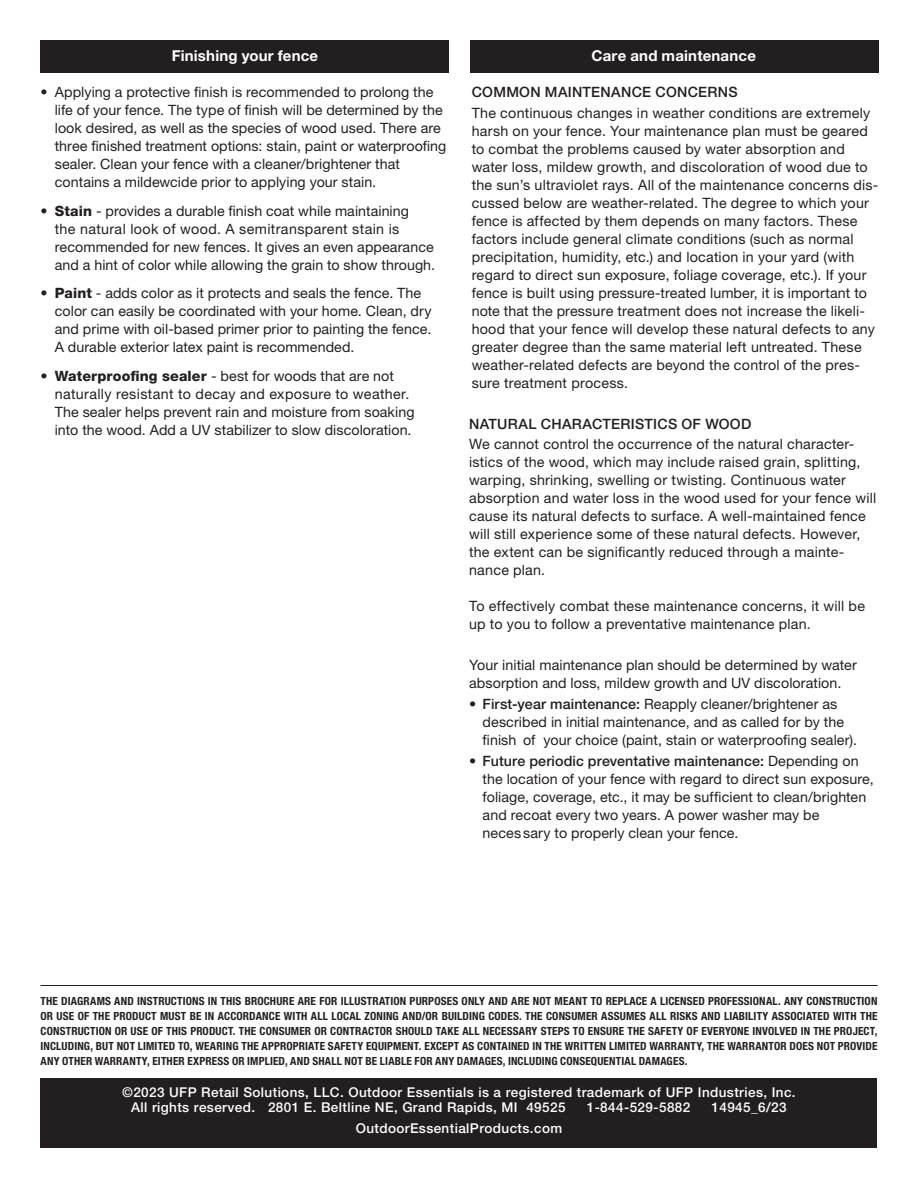
<style>
.page{position:relative;width:918px;height:1188px;background:#fff}
.page>*{position:absolute;margin:0;border:0;box-sizing:border-box;transform-origin:0 0}
.t1{font:700 15px "Helvetica Neue LT Std";letter-spacing:.015em;color:#fff}
.t2{font:14.25px/18px "Helvetica Neue LT Std";letter-spacing:.01em;color:#231f20}
.t3{font:500 14.25px "Helvetica Neue LT Std";letter-spacing:.02em;color:#231f20}
.t4{font:500 13.5px/15px "Helvetica Neue LT Std";letter-spacing:.03em;color:#fff}
.t5{font:700 condensed 11.25px/15px "Helvetica Neue LT Std";letter-spacing:.015em;color:#231f20;text-align:justify}
.s1{font-weight:800}
.s2{font-weight:500}
</style>
<div class="page">
<div style="left:471px;top:40px;width:408px;height:33px;background:#231f20"></div>
<div style="left:40px;top:1078px;width:838px;height:70px;background:#231f20"></div>
<hr style="left:40px;top:985px;width:838px;height:1px;background:#231f20">
<div style="left:41px;top:40px;width:408px;height:33px;background:#231f20"></div>
<p class="t1" style="left:172px;top:46px;width:148px">Finishing your fence</p>
<p class="t1" style="left:592px;top:47px;width:166px">Care and maintenance</p>
<p class="t2" style="left:55px;top:82px;width:393px;text-indent:-14px">• Applying a protective finish is recommended to prolong the life of your fence. The type of finish will be determined by the look desired, as well as the species of wood used. There are three finished treatment options: stain, paint or waterproofing sealer. Clean your fence with a cleaner/brightener that contains a mildewcide prior to applying your stain.</p>
<p class="t2" style="left:55px;top:201px;width:382px;text-indent:-14px">• <span class="s1">Stain</span> - provides a durable finish coat while maintaining<br>the natural look of wood. A semitransparent stain is recommended for new fences. It gives an even appearance and a hint of color while allowing the grain to show through.</p>
<p class="t2" style="left:55px;top:284px;width:378px;text-indent:-14px">• <span class="s1">Paint</span> - adds color as it protects and seals the fence. The color can easily be coordinated with your home. Clean, dry and prime with oil-based primer prior to painting the fence.<br>A durable exterior latex paint is recommended.</p>
<p class="t2" style="left:55px;top:367px;width:361px;text-indent:-14px">• <span class="s1">Waterproofing sealer</span> - best for woods that are not naturally resistant to decay and exposure to weather.<br>The sealer helps prevent rain and moisture from soaking into the wood. Add a UV stabilizer to slow discoloration.</p>
<p class="t3" style="left:472px;top:84px;width:268px">COMMON MAINTENANCE CONCERNS</p>
<p class="t2" style="left:472px;top:104px;width:408px">The continuous changes in weather conditions are extremely harsh on your fence. Your maintenance plan must be geared to combat the problems caused by water absorption and water loss, mildew growth, and discoloration of wood due to the sun’s ultraviolet rays. All of the maintenance concerns dis&shy;cussed below are weather-related. The degree to which your fence is affected by them depends on many factors. These factors include general climate conditions (such as normal precipitation, humidity, etc.) and location in your yard (with regard to direct sun exposure, foliage coverage, etc.). If your fence is built using pressure-treated lumber, it is important to note that the pressure treatment does not increase the likeli&shy;hood that your fence will develop these natural defects to any greater degree than the same material left untreated. These weather-related defects are beyond the control of the pres&shy;sure treatment process.</p>
<p class="t3" style="left:469px;top:415px;width:284px">NATURAL CHARACTERISTICS OF WOOD</p>
<p class="t2" style="left:469px;top:435px;width:409px">We cannot control the occurrence of the natural character&shy;istics of the wood, which may include raised grain, splitting, warping, shrinking, swelling or twisting. Continuous water absorption and water loss in the wood used for your fence will cause its natural defects to surface. A well-maintained fence will still experience some of these natural defects. However, the extent can be significantly reduced through a mainte&shy;nance plan.</p>
<p class="t2" style="left:469px;top:597px;width:397px">To effectively combat these maintenance concerns, it will be up to you to follow a preventative maintenance plan.</p>
<p class="t2" style="left:469px;top:656px;width:389px">Your initial maintenance plan should be determined by water absorption and loss, mildew growth and UV discoloration.</p>
<p class="t2" style="left:483px;top:695px;width:376px;text-indent:-13px">• <span class="s2">First-year maintenance:</span> Reapply cleaner/brightener as described in initial maintenance, and as called for by the finish of your choice (paint, stain or waterproofing sealer).</p>
<p class="t2" style="left:483px;top:751px;width:393px;text-indent:-13px">• <span class="s2">Future periodic preventative maintenance:</span> Depending on the location of your fence with regard to direct sun exposure, foliage, coverage, etc., it may be sufficient to clean/brighten and recoat every two years. A power washer may be<br>neces sary to properly clean your fence.</p>
<p class="t5" style="left:40px;top:993px;width:839px">THE DIAGRAMS AND INSTRUCTIONS IN THIS BROCHURE ARE FOR ILLUSTRATION PURPOSES ONLY AND ARE NOT MEANT TO REPLACE A LICENSED PROFESSIONAL. ANY CONSTRUCTION OR USE OF THE PRODUCT MUST BE IN ACCORDANCE WITH ALL LOCAL ZONING AND/OR BUILDING CODES. THE CONSUMER ASSUMES ALL RISKS AND LIABILITY ASSOCIATED WITH THE CONSTRUCTION OR USE OF THIS PRODUCT. THE CONSUMER OR CONTRACTOR SHOULD TAKE ALL NECESSARY STEPS TO ENSURE THE SAFETY OF EVERYONE INVOLVED IN THE PROJECT, INCLUDING, BUT NOT LIMITED TO, WEARING THE APPROPRIATE SAFETY EQUIPMENT. EXCEPT AS CONTAINED IN THE WRITTEN LIMITED WARRANTY, THE WARRANTOR DOES NOT PROVIDE ANY OTHER WARRANTY, EITHER EXPRESS OR IMPLIED, AND SHALL NOT BE LIABLE FOR ANY DAMAGES, INCLUDING CONSEQUENTIAL DAMAGES.</p>
<p class="t4" style="left:131px;top:1084px;width:666px;text-indent:-9px">©2023 UFP Retail Solutions, LLC. Outdoor Essentials is a registered trademark of UFP Industries, Inc.<br>All rights reserved. 2801 E. Beltline NE, Grand Rapids, MI 49525</p>
<p class="t4" style="left:587px;top:1099px;width:105px">1-844-529-5882</p>
<p class="t4" style="left:712px;top:1099px;width:77px">14945_6/23</p>
<p class="t4" style="left:356px;top:1120px;width:208px">OutdoorEssentialProducts.com</p>
</div>
